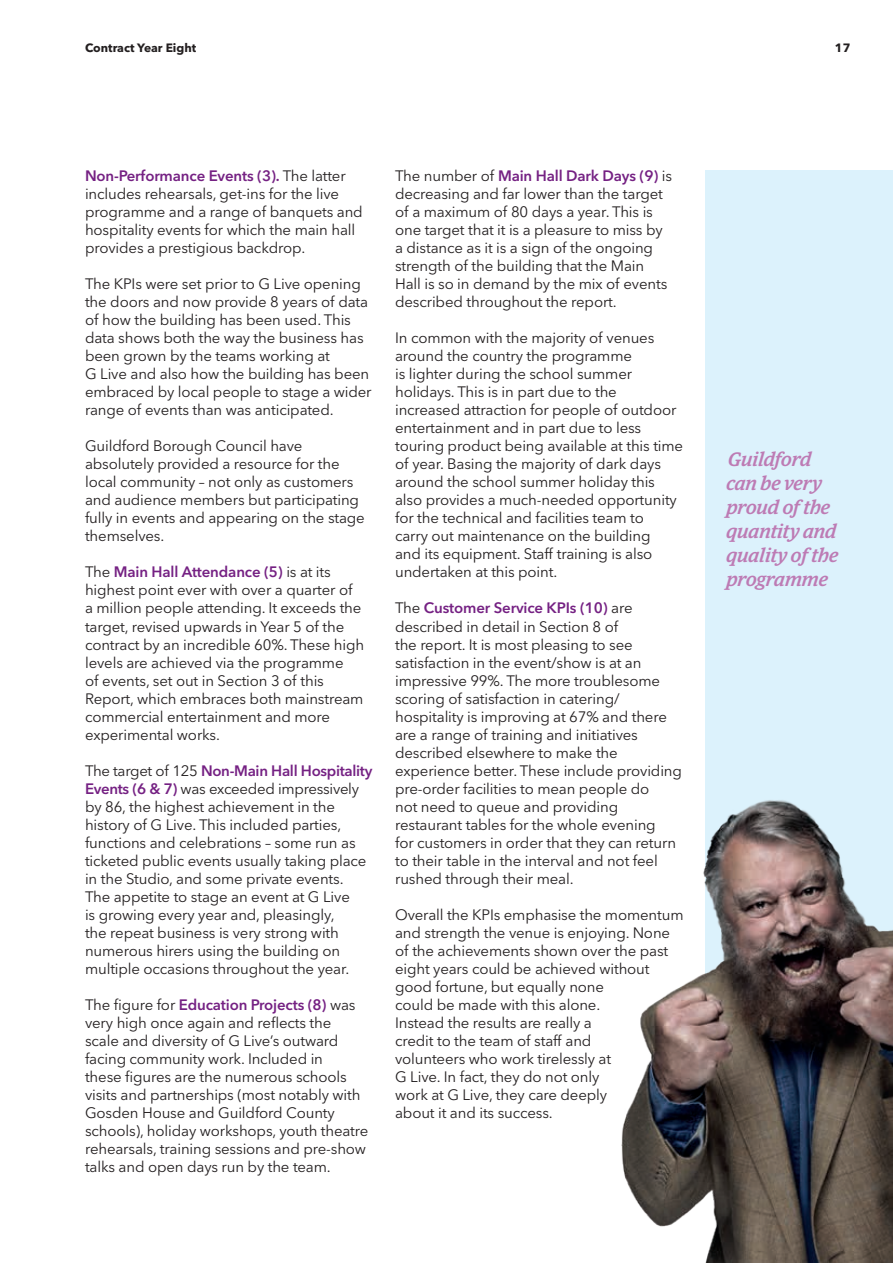
<style>
.page{position:relative;width:893px;height:1263px;background:#fff}
.page>*{position:absolute;margin:0;border:0;box-sizing:border-box;transform-origin:0 0}
.t1{font:italic 500 19.5px/24px "Guardian Egyp";color:#bd7bb4}
.t2{font:15px/18px "Avenir Next LT Pro";letter-spacing:-.01em;color:#231f20}
.t3{font:700 12px "Avenir Next LT Pro";color:#231f20}
.s1{font-weight:600;color:#752183}
</style>
<div class="page">
<div style="left:705px;top:170px;width:188px;height:1008px;background:#dcf2fc"></div>
<img style="left:621px;top:800px;width:272px;height:463px">
<p class="t3" style="left:85px;top:40px;width:113px">Contract Year Eight</p>
<p class="t3" style="left:835px;top:40px;width:17px">17</p>
<p class="t2" style="left:85px;top:167px;width:279px"><span class="s1">Non-Performance Events (3).</span> The latter includes rehearsals, get-ins for the live programme and a range of banquets and hospitality events for which the main hall provides a prestigious backdrop.</p>
<p class="t2" style="left:85px;top:275px;width:288px">The KPIs were set prior to G Live opening the doors and now provide 8 years of data of how the building has been used. This data shows both the way the business has been grown by the teams working at<br>G Live and also how the building has been embraced by local people to stage a wider range of events than was anticipated.</p>
<p class="t2" style="left:85px;top:437px;width:281px">Guildford Borough Council have absolutely provided a resource for the local community – not only as customers and audience members but participating fully in events and appearing on the stage themselves.</p>
<p class="t2" style="left:85px;top:563px;width:281px">The <span class="s1">Main Hall Attendance (5)</span> is at its highest point ever with over a quarter of a million people attending. It exceeds the target, revised upwards in Year 5 of the contract by an incredible 60%. These high levels are achieved via the programme<br>of events, set out in Section 3 of this Report, which embraces both mainstream commercial entertainment and more experimental works.</p>
<p class="t2" style="left:85px;top:761px;width:289px">The target of 125 <span class="s1">Non-Main Hall Hospitality Events (6 &amp; 7)</span> was exceeded impressively by 86, the highest achievement in the history of G Live. This included parties, functions and celebrations – some run as ticketed public events usually taking place in the Studio, and some private events.<br>The appetite to stage an event at G Live<br>is growing every year and, pleasingly,<br>the repeat business is very strong with numerous hirers using the building on multiple occasions throughout the year.</p>
<p class="t2" style="left:85px;top:995px;width:285px">The figure for <span class="s1">Education Projects (8)</span> was very high once again and reflects the scale and diversity of G Live’s outward facing community work. Included in<br>these figures are the numerous schools visits and partnerships (most notably with Gosden House and Guildford County schools), holiday workshops, youth theatre rehearsals, training sessions and pre-show talks and open days run by the team.</p>
<p class="t2" style="left:395px;top:167px;width:278px">The number of <span class="s1">Main Hall Dark Days (9)</span> is decreasing and far lower than the target of a maximum of 80 days a year. This is one target that it is a pleasure to miss by a distance as it is a sign of the ongoing strength of the building that the Main Hall is so in demand by the mix of events described throughout the report.</p>
<p class="t2" style="left:395px;top:329px;width:290px">In common with the majority of venues around the country the programme<br>is lighter during the school summer holidays. This is in part due to the increased attraction for people of outdoor entertainment and in part due to less touring product being available at this time of year. Basing the majority of dark days around the school summer holiday this also provides a much-needed opportunity for the technical and facilities team to<br>carry out maintenance on the building<br>and its equipment. Staff training is also undertaken at this point.</p>
<p class="t2" style="left:395px;top:599px;width:288px">The <span class="s1">Customer Service KPIs (10)</span> are described in detail in Section 8 of<br>the report. It is most pleasing to see satisfaction in the event/show is at an impressive 99%. The more troublesome scoring of satisfaction in catering/ hospitality is improving at 67% and there are a range of training and initiatives described elsewhere to make the experience better. These include providing pre-order facilities to mean people do<br>not need to queue and providing restaurant tables for the whole evening<br>for customers in order that they can return to their table in the interval and not feel rushed through their meal.</p>
<p class="t2" style="left:395px;top:905px;width:290px">Overall the KPIs emphasise the momentum and strength the venue is enjoying. None of the achievements shown over the past eight years could be achieved without good fortune, but equally none<br>could be made with this alone.<br>Instead the results are really a<br>credit to the team of staff and<br>volunteers who work tirelessly at<br>G Live. In fact, they do not only<br>work at G Live, they care deeply<br>about it and its success.</p>
<h1 class="t1" style="left:726px;top:446px;width:113px">Guildford can be very proud of the quantity and quality of the programme</h1>
</div>
